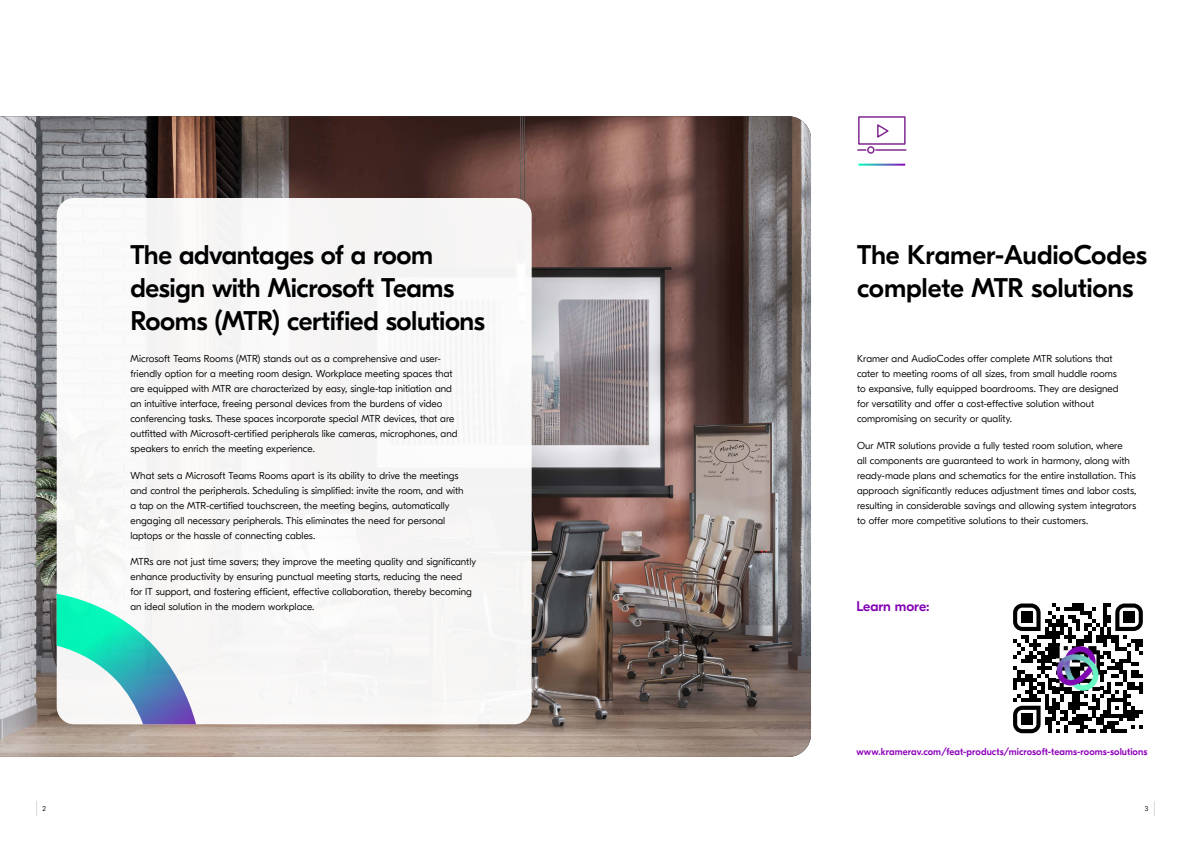
<style>
.page{position:relative;width:1191px;height:842px;background:#fff}
.page>*{position:absolute;margin:0;border:0;box-sizing:border-box;transform-origin:0 0}
.t1{font:500 27px/33px "GT Eesti Display";letter-spacing:-.015em;color:#000}
.t2{font:500 14px "GT Eesti Display";color:#8200b3}
.t3{font:300 10px/15px "GT Eesti Display";color:#000}
.t4{font:500 10px "GT Eesti Display";letter-spacing:.005em;color:#8e00ba;scale:.96 1}
.t5{font:300 7px "GT Eesti Display";color:#000}
</style>
<div class="page">
<svg style="left:1154px;top:801px;width:1px;height:15px"></svg>
<svg style="left:36px;top:801px;width:1px;height:15px"></svg>
<img style="left:0;top:116px;width:811px;height:641px">
<div style="left:57px;top:198px;width:474px;height:526px;background:#f7f6f6;border-radius:17px"></div>
<svg style="left:57px;top:594px;width:139px;height:130px"></svg>
<svg style="left:857px;top:116px;width:50px;height:38px"></svg>
<svg style="left:1013px;top:603px;width:129px;height:130px"></svg>
<div style="left:1021px;top:611px;width:11px;height:12px;background:#000"></div>
<div style="left:1123px;top:611px;width:12px;height:12px;background:#000"></div>
<div style="left:1021px;top:713px;width:11px;height:12px;background:#000"></div>
<img style="left:1056px;top:647px;width:43px;height:43px">
<h1 class="t1" style="left:130px;top:239px;width:356px">The advantages of a room design with Microsoft Teams<br>Rooms (MTR) certified solutions</h1>
<h1 class="t1" style="left:857px;top:239px;width:291px">The Kramer-AudioCodes complete MTR solutions</h1>
<p class="t3" style="left:857px;top:352px;width:263px">Kramer and AudioCodes offer complete MTR solutions that cater to meeting rooms of all sizes, from small huddle rooms to expansive, fully equipped boardrooms. They are designed for versatility and offer a cost-effective solution without compromising on security or quality.</p>
<p class="t3" style="left:857px;top:438px;width:281px">Our MTR solutions provide a fully tested room solution, where<br>all components are guaranteed to work in harmony, along with ready-made plans and schematics for the entire installation. This approach significantly reduces adjustment times and labor costs, resulting in considerable savings and allowing system integrators to offer more competitive solutions to their customers.</p>
<p class="t3" style="left:130px;top:352px;width:329px">Microsoft Teams Rooms (MTR) stands out as a comprehensive and user&shy;friendly option for a meeting room design. Workplace meeting spaces that are equipped with MTR are characterized by easy, single-tap initiation and an intuitive interface, freeing personal devices from the burdens of video conferencing tasks. These spaces incorporate special MTR devices, that are outfitted with Microsoft-certified peripherals like cameras, microphones, and speakers to enrich the meeting experience.</p>
<p class="t3" style="left:130px;top:468px;width:335px">What sets a Microsoft Teams Rooms apart is its ability to drive the meetings and control the peripherals. Scheduling is simplified: invite the room, and with a tap on the MTR-certified touchscreen, the meeting begins, automatically engaging all necessary peripherals. This eliminates the need for personal laptops or the hassle of connecting cables.</p>
<p class="t3" style="left:130px;top:554px;width:347px">MTRs are not just time savers; they improve the meeting quality and significantly enhance productivity by ensuring punctual meeting starts, reducing the need for IT support, and fostering efficient, effective collaboration, thereby becoming an ideal solution in the modern workplace.</p>
<h2 class="t2" style="left:856px;top:599px;width:75px">Learn more:</h2>
<p class="t4" style="left:856px;top:746px;width:305px">www.kramerav.com/feat-products/microsoft-teams-rooms-solutions</p>
<p class="t5" style="left:43px;top:805px;width:5px">2</p>
<p class="t5" style="left:1144px;top:805px;width:5px">3</p>
</div>
